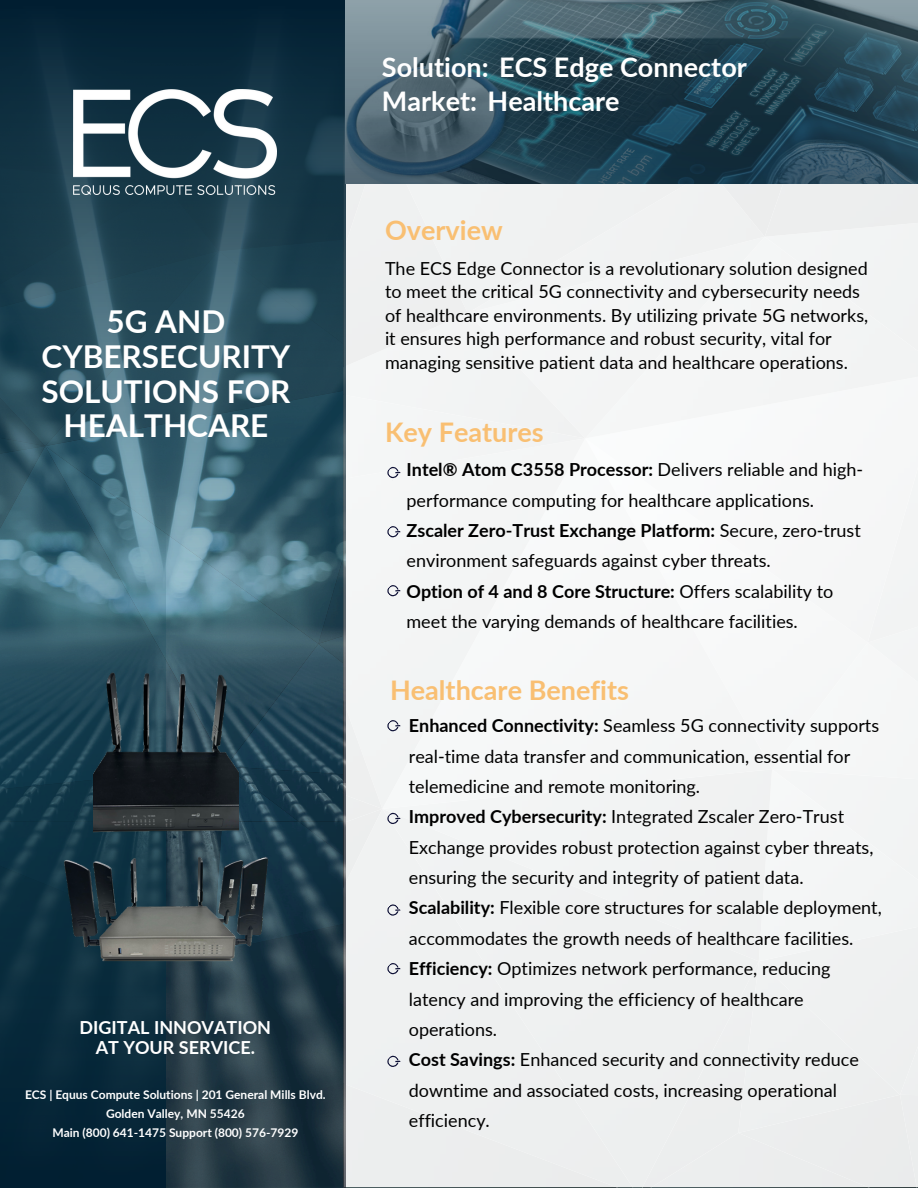
<style>
.page{position:relative;width:918px;height:1188px;background:#fff}
.page>*{position:absolute;margin:0;border:0;box-sizing:border-box;transform-origin:0 0}
.t1{font:700 31.5px/34.8px "Lato";color:#fff;text-align:center}
.t2{font:700 27px "Lato";color:#fff}
.t3{font:700 27px "Lato";color:#f9bf72}
.t4{font:18px/30.3px "Lato";color:#000}
.t5{font:700 18px/20.2px "Lato";color:#fff;text-align:center}
.t6{font:700 12px/19px "Lato";color:#fff;text-align:center}
.s1{font-weight:700}
</style>
<div class="page">
<div style="left:344px;top:0;width:574px;height:1187px;background:#f3f4f4"></div>
<img style="left:166px;top:692px;width:179px;height:496px">
<svg style="left:0;top:0;width:346px;height:692px;background:#274b5b"></svg>
<svg style="left:0;top:496px;width:166px;height:692px;background:#1f4455"></svg>
<img style="left:93px;top:653px;width:145px;height:177px">
<img style="left:60px;top:830px;width:212px;height:158px">
<svg style="left:387px;top:466px;width:14px;height:13px"></svg>
<svg style="left:387px;top:526px;width:14px;height:12px"></svg>
<svg style="left:387px;top:585px;width:14px;height:12px"></svg>
<svg style="left:387px;top:720px;width:14px;height:12px"></svg>
<svg style="left:387px;top:812px;width:14px;height:12px"></svg>
<svg style="left:387px;top:904px;width:14px;height:12px"></svg>
<svg style="left:387px;top:963px;width:14px;height:12px"></svg>
<svg style="left:387px;top:1055px;width:14px;height:12px"></svg>
<img style="left:74px;top:90px;width:202px;height:105px">
<svg style="left:346px;top:0;width:572px;height:184px;background:#345260"></svg>
<p class="t1" style="left:41px;top:303px;width:250px">5G AND<br>CYBERSECURITY<br>SOLUTIONS FOR<br>HEALTHCARE</p>
<p class="t5" style="left:80px;top:1017px;width:193px">DIGITAL INNOVATION<br>AT YOUR SERVICE.</p>
<p class="t6" style="left:25px;top:1085px;width:302px">ECS | Equus Compute Solutions | 201 General Mills Blvd.<br>Golden Valley, MN 55426</p>
<p class="t6" style="left:52px;top:1123px;width:247px">Main (800) 641-1475 Support (800) 576-7929</p>
<p class="t2" style="left:382px;top:50px;width:366px">Solution: ECS Edge Connector</p>
<p class="t2" style="left:382px;top:84px;width:239px">Market: Healthcare</p>
<p class="t3" style="left:385px;top:214px;width:119px">Overview</p>
<p class="t4" style="left:385px;top:256px;width:485px;line-height:23.7px">The ECS Edge Connector is a revolutionary solution designed to meet the critical 5G connectivity and cybersecurity needs of healthcare environments. By utilizing private 5G networks, it ensures high performance and robust security, vital for managing sensitive patient data and healthcare operations.</p>
<p class="t3" style="left:385px;top:415px;width:160px">Key Features</p>
<h1 class="t4" style="left:407px;top:454px;width:458px"><span class="s1">Intel® Atom C3558 Processor:</span> Delivers reliable and high&shy;performance computing for healthcare applications.<br><span class="s1">Zscaler Zero-Trust Exchange Platform:</span> Secure, zero-trust environment safeguards against cyber threats.<br><span class="s1">Option of 4 and 8 Core Structure:</span> Offers scalability to meet the varying demands of healthcare facilities.</h1>
<p class="t3" style="left:390px;top:673px;width:240px">Healthcare Benefits</p>
<p class="t4" style="left:409px;top:710px;width:474px"><span class="s1">Enhanced Connectivity:</span> Seamless 5G connectivity supports real-time data transfer and communication, essential for telemedicine and remote monitoring.<br><span class="s1">Improved Cybersecurity:</span> Integrated Zscaler Zero-Trust Exchange provides robust protection against cyber threats, ensuring the security and integrity of patient data.<br><span class="s1">Scalability:</span> Flexible core structures for scalable deployment, accommodates the growth needs of healthcare facilities.<br><span class="s1">Efficiency:</span> Optimizes network performance, reducing latency and improving the efficiency of healthcare operations.<br><span class="s1">Cost Savings:</span> Enhanced security and connectivity reduce downtime and associated costs, increasing operational efficiency.</p>
</div>
